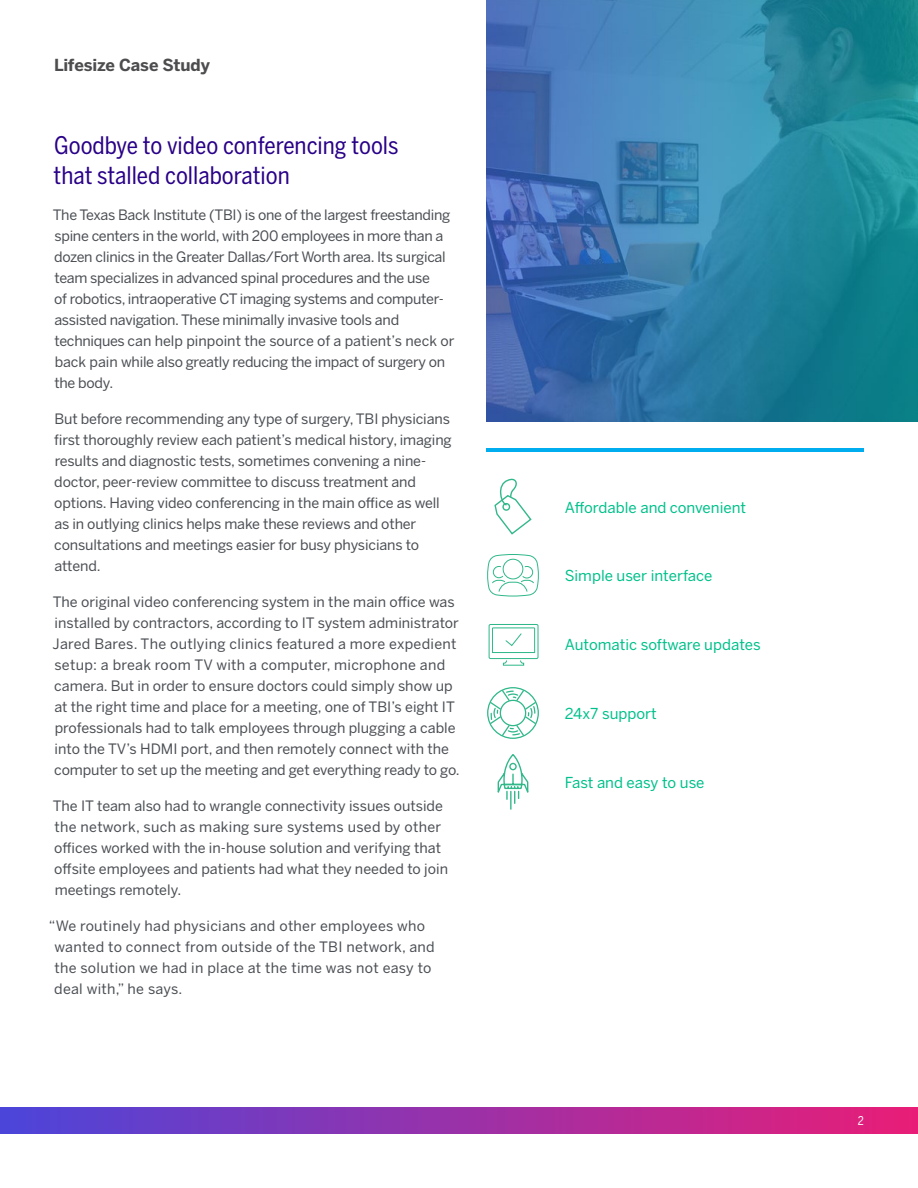
<style>
.page{position:relative;width:918px;height:1188px;background:#fff}
.page>*{position:absolute;margin:0;border:0;box-sizing:border-box;transform-origin:0 0}
.t1{font:24px/30px "Benton Sans Cond";color:#290088}
.t2{font:700 16.5px "Benton Sans";letter-spacing:-.01em;color:#4d4d4f}
.t3{font:15px "Benton Sans";color:#00c18b}
.t4{font:14.25px/21px "Benton Sans";letter-spacing:-.01em;color:#4b4f54}
.t5{font:14.25px/21px "Benton Sans";letter-spacing:.02em;color:#4b4f54}
.t6{font:12px "Benton Sans Cond";color:#fff}
</style>
<div class="page">
<div style="left:0;top:1107px;width:918px;height:27px;background:linear-gradient(to right,#4b45da,#e91d77)"></div>
<svg style="left:494px;top:479px;width:38px;height:56px"></svg>
<svg style="left:487px;top:554px;width:52px;height:43px"></svg>
<svg style="left:489px;top:624px;width:50px;height:42px"></svg>
<svg style="left:487px;top:687px;width:52px;height:52px"></svg>
<svg style="left:498px;top:754px;width:30px;height:56px"></svg>
<img style="left:486px;top:0;width:432px;height:421px">
<hr style="left:486px;top:449px;width:378px;height:3px;background:#00aeef">
<p class="t2" style="left:54px;top:55px;width:157px">Lifesize Case Study</p>
<h1 class="t1" style="left:54px;top:130px;width:347px">Goodbye to video conferencing tools that stalled collaboration</h1>
<p class="t4" style="left:53px;top:204px;width:403px">The Texas Back Institute (TBI) is one of the largest freestanding spine centers in the world, with 200 employees in more than a dozen clinics in the Greater Dallas/Fort Worth area. Its surgical team specializes in advanced spinal procedures and the use<br>of robotics, intraoperative CT imaging systems and computer&shy;assisted navigation. These minimally invasive tools and techniques can help pinpoint the source of a patient’s neck or back pain while also greatly reducing the impact of surgery on the body.</p>
<p class="t4" style="left:54px;top:408px;width:399px">But before recommending any type of surgery, TBI physicians first thoroughly review each patient’s medical history, imaging results and diagnostic tests, sometimes convening a nine&shy;doctor, peer-review committee to discuss treatment and options. Having video conferencing in the main office as well as in outlying clinics helps make these reviews and other consultations and meetings easier for busy physicians to attend.</p>
<p class="t4" style="left:53px;top:591px;width:409px">The original video conferencing system in the main office was installed by contractors, according to IT system administrator Jared Bares. The outlying clinics featured a more expedient setup: a break room TV with a computer, microphone and camera. But in order to ensure doctors could simply show up at the right time and place for a meeting, one of TBI’s eight IT professionals had to talk employees through plugging a cable into the TV’s HDMI port, and then remotely connect with the computer to set up the meeting and get everything ready to go.</p>
<p class="t4" style="left:53px;top:795px;width:397px">The IT team also had to wrangle connectivity issues outside the network, such as making sure systems used by other offices worked with the in-house solution and verifying that offsite employees and patients had what they needed to join meetings remotely.</p>
<p class="t5" style="left:54px;top:915px;width:382px;text-indent:-5px">“We routinely had physicians and other employees who wanted to connect from outside of the TBI network, and the solution we had in place at the time was not easy to deal with,” he says.</p>
<p class="t3" style="left:565px;top:498px;width:183px">Affordable and convenient</p>
<p class="t3" style="left:565px;top:566px;width:149px">Simple user interface</p>
<p class="t3" style="left:565px;top:636px;width:198px">Automatic software updates</p>
<p class="t3" style="left:565px;top:705px;width:94px">24x7 support</p>
<p class="t3" style="left:565px;top:774px;width:141px">Fast and easy to use</p>
<p class="t6" style="left:858px;top:1114px;width:8px">2</p>
</div>
